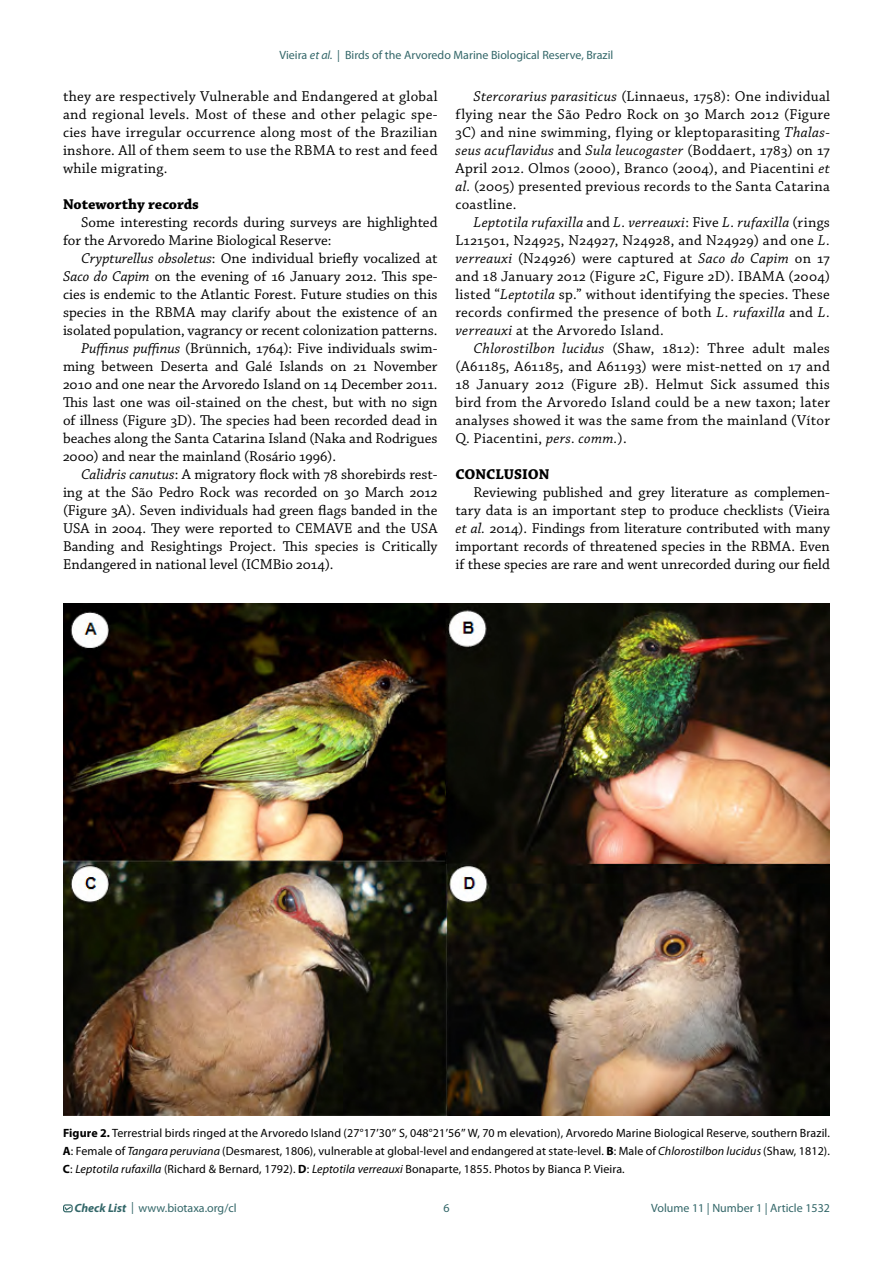
<style>
.page{position:relative;width:893px;height:1263px;background:#fff}
.page>*{position:absolute;margin:0;border:0;box-sizing:border-box;transform-origin:0 0}
.Body{font:15px/18px "Chaparral Pro";letter-spacing:.005em;color:#000;text-align:justify}
.Subheads{font:700 15px "Chaparral Pro";color:#000}
.Head__x_x_x{font:700 15px "Chaparral Pro";color:#000}
.Captions{font:12px/18px "Myriad Pro";letter-spacing:.01em;color:#000;text-align:justify}
.t1{font:12px "Myriad Pro";color:#336769}
.s1{font-style:italic}
.s2{font-weight:700}
.s3{font-family:"Times New Roman"}
.s4{font-weight:700;font-style:italic}
</style>
<div class="page">
<div style="left:63px;top:1204px;width:10px;height:8px;border:1px solid #336767;border-radius:2px"></div>
<svg style="left:64px;top:1206px;width:8px;height:5px"></svg>
<img style="left:63px;top:603px;width:767px;height:512px">
<p class="t1" style="left:280px;top:47px;width:335px">Vieira <span class="s1">et al.</span> | Birds of the Arvoredo Marine Biological Reserve, Brazil</p>
<p class="Body" style="left:63px;top:88px;width:376px">they are respectively Vulnerable and Endangered at global and regional levels. Most of these and other pelagic spe&shy;cies have irregular occurrence along most of the Brazilian inshore. All of them seem to use the RBMA to rest and feed while migrating.</p>
<p class="Subheads" style="left:63px;top:196px;width:137px">Noteworthy records</p>
<p class="Body" style="left:63px;top:214px;width:376px;text-indent:18px">Some interesting records during surveys are highlighted for the Arvoredo Marine Biological Reserve:</p>
<p class="Body" style="left:63px;top:250px;width:376px;text-indent:18px"><span class="s1">Crypturellus obsoletus</span>: One individual briefly vocalized at <span class="s1">Saco do Capim</span> on the evening of 16 January 2012. This spe&shy;cies is endemic to the Atlantic Forest. Future studies on this species in the RBMA may clarify about the existence of an isolated population, vagrancy or recent colonization patterns.</p>
<p class="Body" style="left:63px;top:340px;width:376px;text-indent:18px"><span class="s1">Puffinus puffinus</span> (Brünnich, 1764): Five individuals swim&shy;ming between Deserta and Galé Islands on 21 November 2010 and one near the Arvoredo Island on 14 December 2011.<br>This last one was oil-stained on the chest, but with no sign of illness (Figure 3D). The species had been recorded dead in beaches along the Santa Catarina Island (Naka and Rodrigues 2000) and near the mainland (Rosário 1996).</p>
<p class="Body" style="left:63px;top:466px;width:376px;text-indent:18px"><span class="s1">Calidris canutus</span>: A migratory flock with 78 shorebirds rest&shy;ing at the São Pedro Rock was recorded on 30 March 2012 (Figure 3A). Seven individuals had green flags banded in the USA in 2004. They were reported to CEMAVE and the USA Banding and Resightings Project. This species is Critically Endangered in national level (ICMBio 2014).</p>
<p class="Body" style="left:455px;top:88px;width:376px;text-indent:18px"><span class="s1">Stercorarius parasiticus</span> (Linnaeus, 1758): One individual flying near the São Pedro Rock on 30 March 2012 (Figure 3C) and nine swimming, flying or kleptoparasiting <span class="s1">Thalas&shy;seus acuflavidus</span> and <span class="s1">Sula leucogaster</span> (Boddaert, 1783) on 17<br>April 2012. Olmos (2000), Branco (2004), and Piacentini <span class="s1">et al.</span> (2005) presented previous records to the Santa Catarina coastline.</p>
<p class="Body" style="left:455px;top:214px;width:376px;text-indent:18px"><span class="s1">Leptotila rufaxilla</span> and <span class="s1">L. verreauxi</span>: Five <span class="s1">L. rufaxilla</span> (rings L121501, N24925, N24927, N24928, and N24929) and one <span class="s1">L. verreauxi</span> (N24926) were captured at <span class="s1">Saco do Capim</span> on 17 and 18 January 2012 (Figure 2C, Figure 2D). IBAMA (2004) listed “<span class="s1">Leptotila</span> sp.” without identifying the species. These records confirmed the presence of both <span class="s1">L. rufaxilla</span> and <span class="s1">L. verreauxi</span> at the Arvoredo Island.</p>
<p class="Body" style="left:455px;top:340px;width:376px;text-indent:18px"><span class="s1">Chlorostilbon lucidus</span> (Shaw, 1812): Three adult males (A61185, A61185, and A61193) were mist-netted on 17 and 18 January 2012 (Figure 2B). Helmut Sick assumed this bird from the Arvoredo Island could be a new taxon; later analyses showed it was the same from the mainland (Vítor Q. Piacentini, <span class="s1">pers. comm.</span>).</p>
<p class="Head__x_x_x" style="left:455px;top:466px;width:96px">CONCLUSION</p>
<p class="Body" style="left:455px;top:484px;width:376px;text-indent:18px">Reviewing published and grey literature as complemen&shy;tary data is an important step to produce checklists (Vieira <span class="s1">et al.</span> 2014). Findings from literature contributed with many important records of threatened species in the RBMA. Even if these species are rare and went unrecorded during our field</p>
<p class="Captions" style="left:63px;top:1124px;width:768px"><span class="s2">Figure 2.</span> Terrestrial birds ringed at the Arvoredo Island (27°17<span class="s3">′</span>30<span class="s3">″</span> S, 048°21<span class="s3">′</span>56<span class="s3">″</span> W, 70 m elevation), Arvoredo Marine Biological Reserve, southern Brazil.<br><span class="s2">A</span>: Female of <span class="s1">Tangara peruviana</span> (Desmarest, 1806), vulnerable at global-level and endangered at state-level. <span class="s2">B</span>: Male of <span class="s1">Chlorostilbon lucidus</span> (Shaw, 1812).<br><span class="s2">C</span>: <span class="s1">Leptotila rufaxilla</span> (Richard &amp; Bernard, 1792). <span class="s2">D</span>: <span class="s1">Leptotila verreauxi</span> Bonaparte, 1855. Photos by Bianca P. Vieira.</p>
<p class="t1" style="left:74px;top:1201px;width:164px"><span class="s4">Check List</span> | www.biotaxa.org/cl</p>
<p class="t1" style="left:443px;top:1201px;width:8px">6</p>
<p class="t1" style="left:651px;top:1201px;width:180px">Volume 11 | Number 1 | Article 1532</p>
</div>
